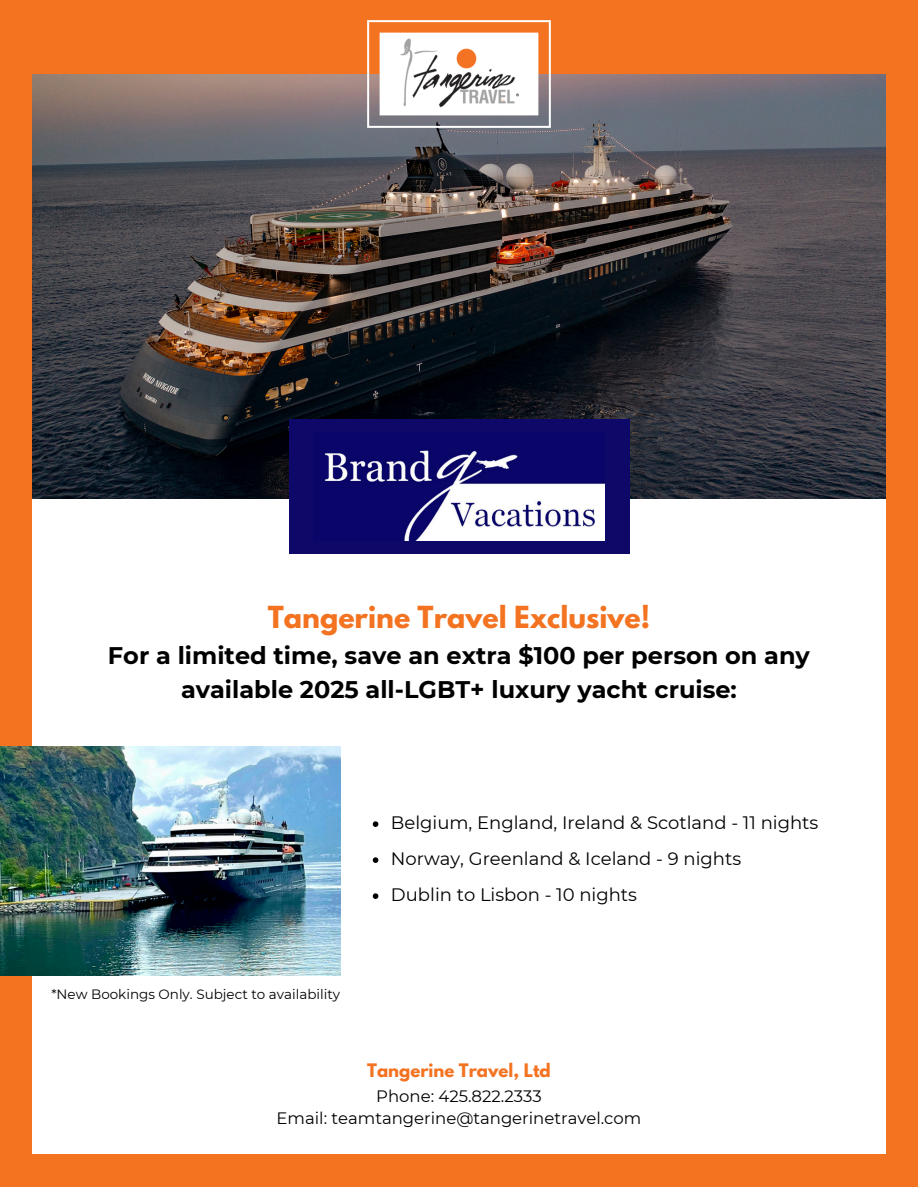
<style>
.page{position:relative;width:918px;height:1188px;background:#fff}
.page>*{position:absolute;margin:0;border:0;box-sizing:border-box;transform-origin:0 0}
.t1{font:700 27px "League Spartan";color:#f37321}
.t2{font:700 24px/34.8px "Montserrat";color:#000;text-align:center}
.t3{font:18px "Montserrat";color:#000}
.t4{font:16.5px "Montserrat";color:#000}
.t5{font:700 16.5px/24.8px "League Spartan";color:#f37321;text-align:center}
.t6{font:13.5px "Montserrat";color:#000}
.s1{font-family:"Montserrat";font-weight:400;color:#000}
</style>
<div class="page">
<div style="left:0;top:0;width:918px;height:1187px;background:#f37321"></div>
<div style="left:32px;top:74px;width:854px;height:1080px;background:#fff"></div>
<img style="left:32px;top:74px;width:853px;height:425px">
<svg style="left:367px;top:20px;width:184px;height:108px"></svg>
<img style="left:400px;top:38px;width:118px;height:72px">
<div style="left:289px;top:419px;width:340px;height:135px;background:#0e0969"></div>
<img style="left:325px;top:450px;width:280px;height:90px">
<img style="left:0;top:747px;width:341px;height:228px">
<svg style="left:373px;top:821px;width:5px;height:6px"></svg>
<svg style="left:373px;top:857px;width:5px;height:6px"></svg>
<svg style="left:373px;top:893px;width:5px;height:6px"></svg>
<h2 class="t1" style="left:268px;top:604px;width:384px">Tangerine Travel Exclusive!</h2>
<p class="t2" style="left:108px;top:638px;width:704px">For a limited time, save an extra $100 per person on any available 2025 all-LGBT+ luxury yacht cruise:</p>
<p class="t6" style="left:51px;top:986px;width:290px">*New Bookings Only. Subject to availability</p>
<p class="t3" style="left:391px;top:812px;width:429px">Belgium, England, Ireland &amp; Scotland - 11 nights</p>
<h3 class="t3" style="left:391px;top:848px;width:352px">Norway, Greenland &amp; Iceland - 9 nights</h3>
<p class="t3" style="left:391px;top:884px;width:248px">Dublin to Lisbon - 10 nights</p>
<p class="t5" style="left:367px;top:1060px;width:185px">Tangerine Travel, Ltd<br><span class="s1">Phone: 425.822.2333</span></p>
<p class="t4" style="left:277px;top:1108px;width:366px">Email: teamtangerine@tangerinetravel.com</p>
</div>
